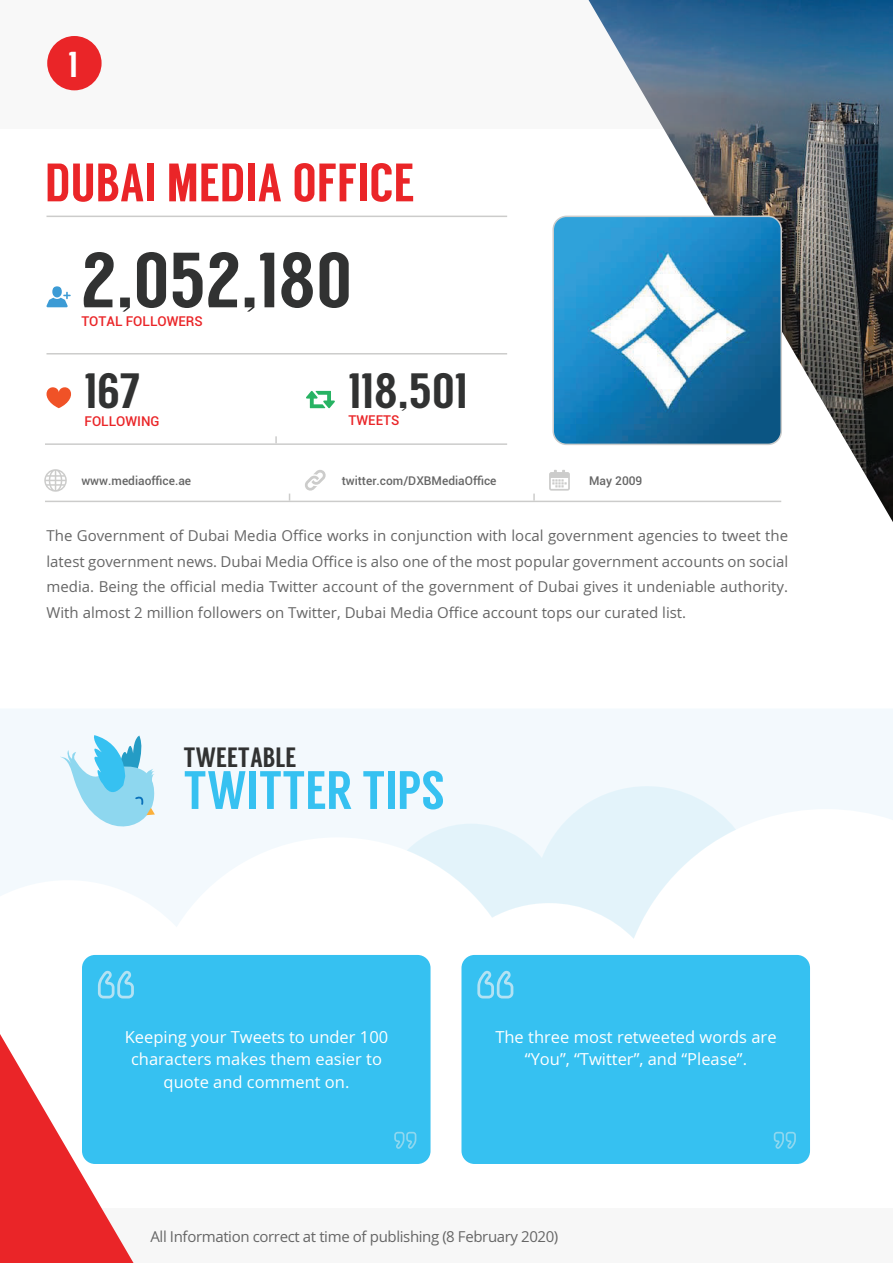
<style>
.page{position:relative;width:893px;height:1263px;background:#fff}
.page>*{position:absolute;margin:0;border:0;box-sizing:border-box;transform-origin:0 0}
.t1{font:78px "Langdon";color:#313232}
.t2{font:54px "Langdon";color:#ea2528}
.t3{font:54px "Langdon";color:#36c1f1}
.t4{font:49.5px "Langdon";color:#313232}
.t5{font:36px "Langdon";color:#fff}
.t6{font:27.9px "Langdon";color:#313232}
.t7{font:16.5px/22.5px "Open Sans";color:#fff;text-align:center}
.t8{font:15px/25.5px "Open Sans";letter-spacing:-.025em;color:#666;text-align:justify}
.t9{font:500 13.5px "Roboto";color:#ea2528}
.t10{font:500 12px "Roboto";color:#666}
</style>
<div class="page">
<div style="left:0;top:0;width:893px;height:129px;background:#f8f8f8"></div>
<div style="left:0;top:1208px;width:893px;height:55px;background:#f7f7f7"></div>
<img style="left:588px;top:0;width:305px;height:522px">
<svg style="left:0;top:1034px;width:134px;height:229px"></svg>
<hr style="left:46px;top:353px;width:461px;height:1px;background:#cccccb">
<hr style="left:46px;top:216px;width:461px;height:1px;background:#cccccb">
<hr style="left:45px;top:443px;width:462px;height:2px;background:#cccccb">
<svg style="left:275px;top:436px;width:2px;height:7px"></svg>
<hr style="left:45px;top:501px;width:736px;height:1px;background:#cccccb">
<svg style="left:533px;top:494px;width:2px;height:7px"></svg>
<img style="left:555px;top:216px;width:226px;height:228px">
<div style="left:552px;top:216px;width:230px;height:229px;border:2px solid #cccccb;border-radius:13px"></div>
<div style="left:47px;top:36px;width:55px;height:54px;background:#ea2528;border-radius:50%"></div>
<svg style="left:306px;top:391px;width:29px;height:17px"></svg>
<svg style="left:46px;top:387px;width:25px;height:21px"></svg>
<div style="left:52px;top:286px;width:10px;height:11px;background:#3c9bd5;border-radius:50%"></div>
<svg style="left:46px;top:292px;width:25px;height:15px"></svg>
<svg style="left:549px;top:470px;width:21px;height:21px"></svg>
<svg style="left:305px;top:470px;width:21px;height:21px"></svg>
<svg style="left:44px;top:469px;width:23px;height:23px"></svg>
<svg style="left:0;top:709px;width:893px;height:218px;fill:#f3f9fd"></svg>
<svg style="left:60px;top:735px;width:96px;height:106px"></svg>
<div style="left:82px;top:955px;width:348px;height:209px;background:#36c1f1;border-radius:13px"></div>
<svg style="left:98px;top:971px;width:36px;height:27px"></svg>
<svg style="left:394px;top:1132px;width:22px;height:17px"></svg>
<div style="left:461px;top:955px;width:349px;height:209px;background:#36c1f1;border-radius:13px"></div>
<svg style="left:477px;top:971px;width:36px;height:27px"></svg>
<svg style="left:774px;top:1132px;width:22px;height:17px"></svg>
<svg style="left:407px;top:786px;width:329px;height:153px"></svg>
<h3 class="t5" style="left:69px;top:44px;width:11px">1</h3>
<h2 class="t2" style="left:45px;top:151px;width:371px">DUBAI MEDIA OFFICE</h2>
<h1 class="t1" style="left:81px;top:235px;width:272px">2,052,180</h1>
<p class="t9" style="left:81px;top:312px;width:123px">TOTAL FOLLOWERS</p>
<h3 class="t4" style="left:85px;top:362px;width:57px">167</h3>
<p class="t9" style="left:85px;top:411px;width:77px">FOLLOWING</p>
<p class="t9" style="left:349px;top:411px;width:52px">TWEETS</p>
<h3 class="t4" style="left:349px;top:362px;width:120px">118,501</h3>
<p class="t10" style="left:81px;top:472px;width:111px">www.mediaoffice.ae</p>
<p class="t10" style="left:342px;top:472px;width:156px">twitter.com/DXBMediaOffice</p>
<p class="t10" style="left:589px;top:472px;width:55px">May 2009</p>
<p class="t8" style="left:46px;top:523px;width:743px">The Government of Dubai Media Office works in conjunction with local government agencies to tweet the latest government news. Dubai Media Office is also one of the most popular government accounts on social media. Being the official media Twitter account of the government of Dubai gives it undeniable authority.<br>With almost 2 million followers on Twitter, Dubai Media Office account tops our curated list.</p>
<h3 class="t6" style="left:183px;top:741px;width:114px">TWEETABLE</h3>
<h2 class="t3" style="left:183px;top:759px;width:263px">TWITTER TIPS</h2>
<p class="t7" style="left:125px;top:1025px;width:265px">Keeping your Tweets to under 100 characters makes them easier to quote and comment on.</p>
<p class="t7" style="left:495px;top:1025px;width:283px">The three most retweeted words are “You”, “Twitter”, and “Please”.</p>
<p class="t8" style="left:150px;top:1224px;width:409px">All Information correct at time of publishing (8 February 2020)</p>
</div>
